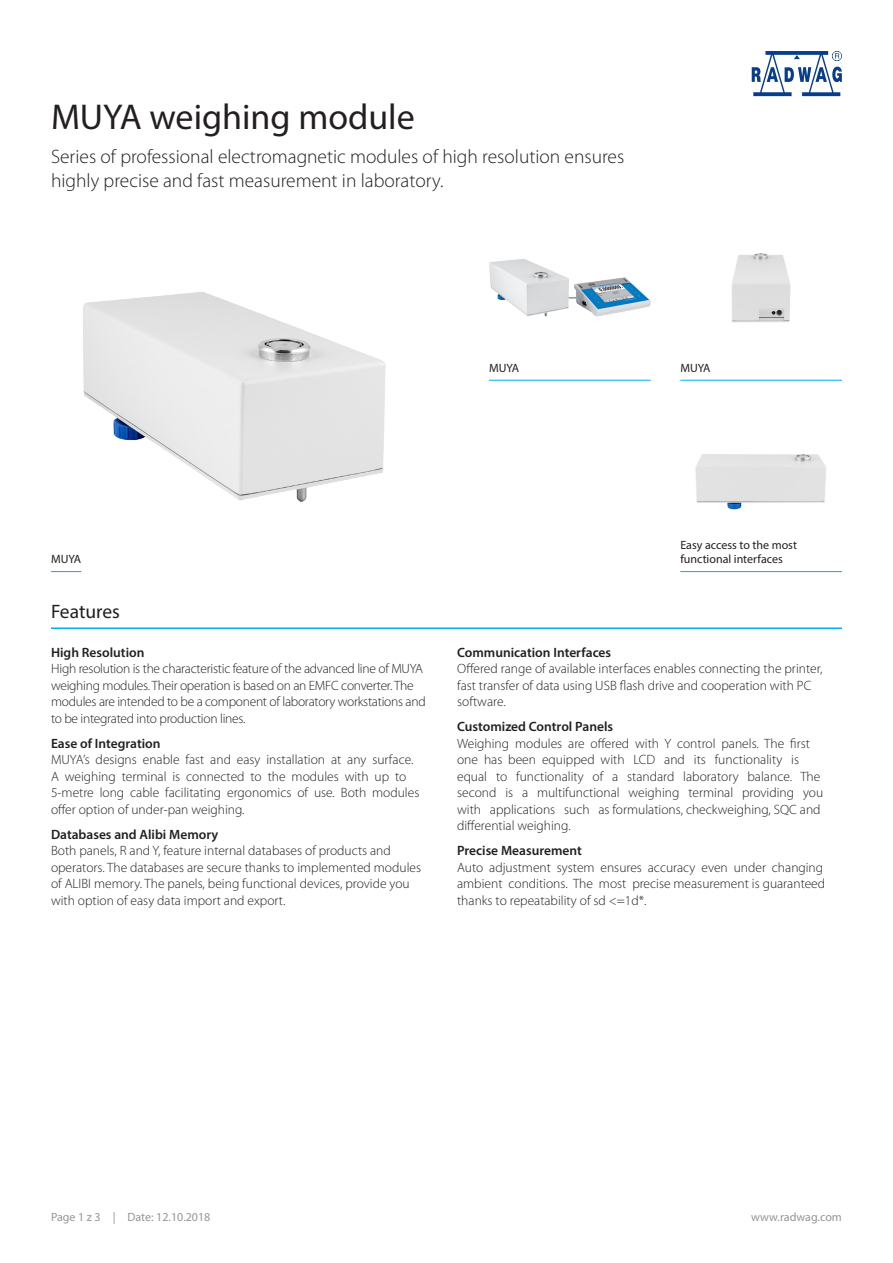
<style>
.page{position:relative;width:893px;height:1263px;background:#fff}
.page>*{position:absolute;margin:0;border:0;box-sizing:border-box;transform-origin:0 0}
.Nazwa_wagi{font:36px "Myriad Pro";color:#231f20}
.Podtytuł{font:300 19.5px/23.4px "Myriad Pro";color:#231f20}
.Linia_grupa{font:19.5px "Myriad Pro";color:#231f20}
.Opis_wagi{font:300 13.5px/16.5px "Myriad Pro";color:#231f20}
.Opis_wagi-2{font:300 13.5px/16.5px "Myriad Pro";letter-spacing:-.02em;color:#231f20}
.Zdjęcia_podpisy{font:12px "Myriad Pro";color:#231f20}
.Pagina{font:12px "Myriad Pro";color:#939598}
.s1{font-weight:600}
</style>
<div class="page">
<svg style="left:752px;top:51px;width:90px;height:45px"></svg>
<img style="left:83px;top:292px;width:303px;height:210px">
<hr style="left:680px;top:571px;width:162px;height:1px;background:#00aeef">
<img style="left:731px;top:253px;width:60px;height:69px">
<img style="left:489px;top:259px;width:162px;height:58px">
<img style="left:695px;top:454px;width:131px;height:56px">
<hr style="left:51px;top:571px;width:30px;height:1px;background:#00aeef">
<hr style="left:680px;top:380px;width:162px;height:1px;background:#00aeef">
<hr style="left:489px;top:380px;width:162px;height:1px;background:#00aeef">
<hr style="left:51px;top:627px;width:791px;height:2px;background:#00aeef">
<p class="Nazwa_wagi" style="left:51px;top:95px;width:365px">MUYA weighing module</p>
<p class="Podtytuł" style="left:51px;top:146px;width:575px">Series of professional electromagnetic modules of high resolution ensures highly precise and fast measurement in laboratory.</p>
<p class="Zdjęcia_podpisy" style="left:489px;top:361px;width:32px">MUYA</p>
<p class="Zdjęcia_podpisy" style="left:680px;top:361px;width:32px">MUYA</p>
<p class="Zdjęcia_podpisy" style="left:680px;top:538px;width:118px">Easy access to the most</p>
<p class="Zdjęcia_podpisy" style="left:51px;top:551px;width:32px">MUYA</p>
<p class="Zdjęcia_podpisy" style="left:680px;top:552px;width:104px">functional interfaces</p>
<p class="Linia_grupa" style="left:51px;top:600px;width:70px">Features</p>
<p class="Opis_wagi-2" style="left:51px;top:644px;width:376px"><span class="s1">High Resolution<br></span>High resolution is the characteristic feature of the advanced line of MUYA weighing modules. Their operation is based on an EMFC converter. The modules are intended to be a component of laboratory workstations and to be integrated into production lines.</p>
<p class="Opis_wagi" style="left:51px;top:735px;width:370px"><span class="s1">Ease of Integration<br></span>MUYA’s designs enable fast and easy installation at any surface.<br>A weighing terminal is connected to the modules with up to 5-metre long cable facilitating ergonomics of use. Both modules offer option of under-pan weighing.</p>
<p class="Opis_wagi" style="left:51px;top:826px;width:372px"><span class="s1">Databases and Alibi Memory<br></span>Both panels, R and Y, feature internal databases of products and operators. The databases are secure thanks to implemented modules of ALIBI memory. The panels, being functional devices, provide you with option of easy data import and export.</p>
<p class="Opis_wagi" style="left:457px;top:644px;width:367px"><span class="s1">Communication Interfaces<br></span>Offered range of available interfaces enables connecting the printer, fast transfer of data using USB flash drive and cooperation with PC software.</p>
<p class="Opis_wagi" style="left:457px;top:718px;width:368px"><span class="s1">Customized Control Panels<br></span>Weighing modules are offered with Y control panels. The first one has been equipped with LCD and its functionality is equal to functionality of a standard laboratory balance. The second is a multifunctional weighing terminal providing you with applications such as formulations, checkweighing, SQC and differential weighing.</p>
<p class="Opis_wagi" style="left:457px;top:842px;width:370px"><span class="s1">Precise Measurement<br></span>Auto adjustment system ensures accuracy even under changing ambient conditions. The most precise measurement is guaranteed thanks to repeatability of sd &lt;=1d*.</p>
<p class="Pagina" style="left:51px;top:1209px;width:161px">Page 1 z 3 | Date: 12.10.2018</p>
<p class="Pagina" style="left:751px;top:1209px;width:92px">www.radwag.com</p>
</div>
